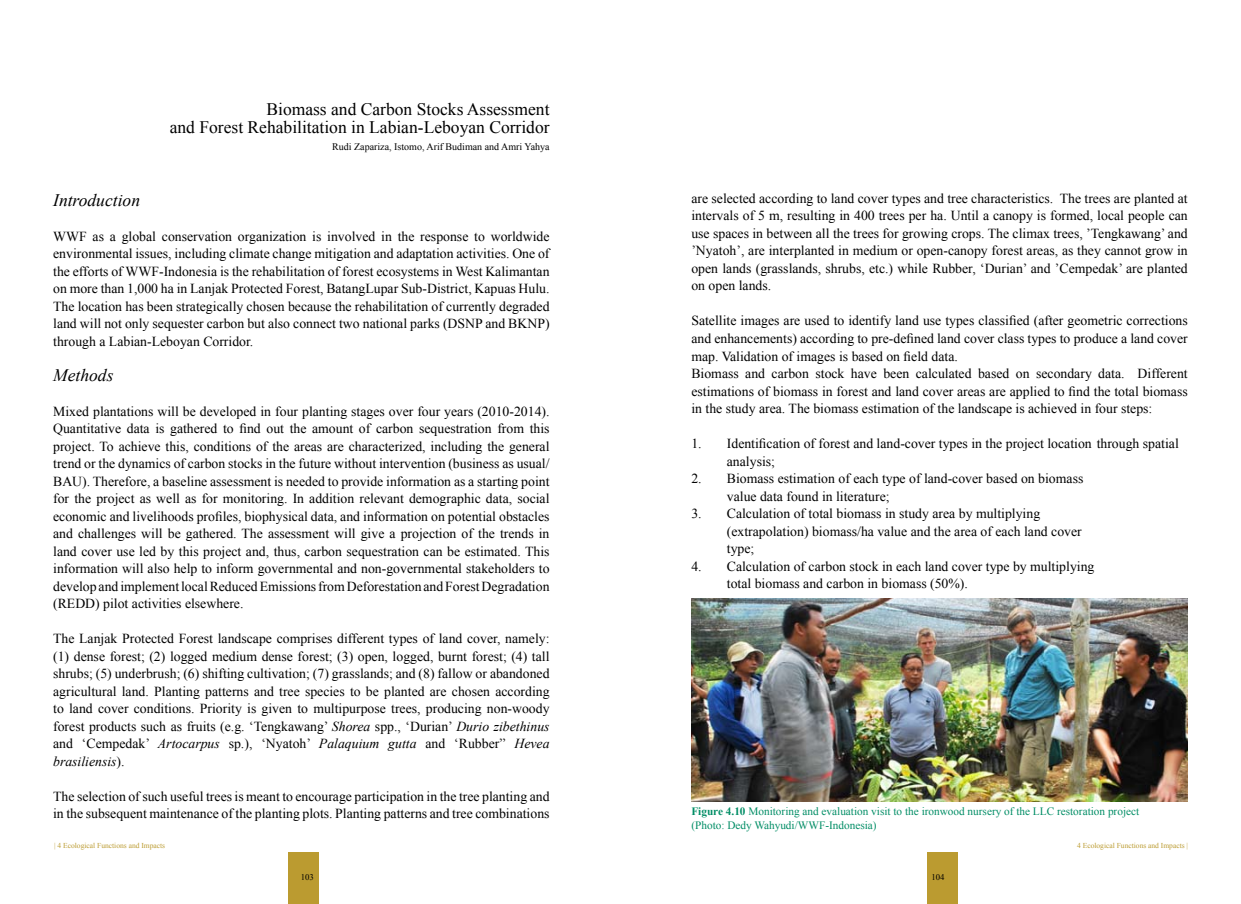
<style>
.page{position:relative;width:1241px;height:904px;background:#fff}
.page>*{position:absolute;margin:0;border:0;box-sizing:border-box;transform-origin:0 0}
.t1{font:17.5px/17.5px "Times New Roman";color:#000;text-align:right}
.t2{font:italic 17.5px "Times New Roman";color:#000}
.t3{font:13.75px/17.5px "Times New Roman";color:#000}
.t4{font:11.25px/13.5px "Times New Roman";color:#008d65}
.t5{font:10px "Times New Roman";color:#000}
.t6{font:8.75px "Times New Roman";color:#000}
.t7{font:7.5px "Times New Roman";color:#bb9b30}
.s1{font-style:italic}
.s2{font-weight:700}
</style>
<div class="page">
<div style="left:288px;top:852px;width:30px;height:52px;background:#bb9b30"></div>
<div style="left:926px;top:852px;width:31px;height:52px;background:#bb9b30"></div>
<img style="left:691px;top:598px;width:496px;height:204px">
<p class="t1" style="left:170px;top:101px;width:381px">Biomass and Carbon Stocks Assessment<br>and Forest Rehabilitation in Labian-Leboyan Corridor</p>
<p class="t5" style="left:332px;top:140px;width:219px">Rudi Zapariza, Istomo, Arif Budiman and Amri Yahya</p>
<p class="t2" style="left:53px;top:188px;width:88px">Introduction</p>
<p class="t3" style="left:53px;top:227px;width:498px;text-align:justify">WWF as a global conservation organization is involved in the response to worldwide environmental issues, including climate change mitigation and adaptation activities. One of the efforts of WWF-Indonesia is the rehabilitation of forest ecosystems in West Kalimantan on more than 1,000 ha in Lanjak Protected Forest, BatangLupar Sub-District, Kapuas Hulu.<br>The location has been strategically chosen because the rehabilitation of currently degraded land will not only sequester carbon but also connect two national parks (DSNP and BKNP) through a Labian-Leboyan Corridor.</p>
<p class="t2" style="left:53px;top:363px;width:62px">Methods</p>
<p class="t3" style="left:53px;top:402px;width:498px;text-align:justify">Mixed plantations will be developed in four planting stages over four years (2010-2014).<br>Quantitative data is gathered to find out the amount of carbon sequestration from this project. To achieve this, conditions of the areas are characterized, including the general trend or the dynamics of carbon stocks in the future without intervention (business as usual/ BAU). Therefore, a baseline assessment is needed to provide information as a starting point for the project as well as for monitoring. In addition relevant demographic data, social economic and livelihoods profiles, biophysical data, and information on potential obstacles and challenges will be gathered. The assessment will give a projection of the trends in land cover use led by this project and, thus, carbon sequestration can be estimated. This information will also help to inform governmental and non-governmental stakeholders to develop and implement local Reduced Emissions from Deforestation and Forest Degradation (REDD) pilot activities elsewhere.</p>
<p class="t3" style="left:53px;top:629px;width:498px;text-align:justify">The Lanjak Protected Forest landscape comprises different types of land cover, namely: (1) dense forest; (2) logged medium dense forest; (3) open, logged, burnt forest; (4) tall shrubs; (5) underbrush; (6) shifting cultivation; (7) grasslands; and (8) fallow or abandoned agricultural land. Planting patterns and tree species to be planted are chosen according to land cover conditions. Priority is given to multipurpose trees, producing non-woody forest products such as fruits (e.g. ‘Tengkawang’ <span class="s1">Shorea</span> spp., ‘Durian’ <span class="s1">Durio zibethinus </span>and ‘Cempedak’ <span class="s1">Artocarpus</span> sp.), ‘Nyatoh’ <span class="s1">Palaquium gutta</span> and ‘Rubber” <span class="s1">Hevea brasiliensis</span>).</p>
<p class="t3" style="left:53px;top:787px;width:498px">The selection of such useful trees is meant to encourage participation in the tree planting and in the subsequent maintenance of the planting plots. Planting patterns and tree combinations</p>
<p class="t3" style="left:691px;top:189px;width:498px;text-align:justify">are selected according to land cover types and tree characteristics. The trees are planted at intervals of 5 m, resulting in 400 trees per ha. Until a canopy is formed, local people can use spaces in between all the trees for growing crops. The climax trees, ’Tengkawang’ and ’Nyatoh’, are interplanted in medium or open-canopy forest areas, as they cannot grow in open lands (grasslands, shrubs, etc.) while Rubber, ‘Durian’ and ’Cempedak’ are planted on open lands.</p>
<p class="t3" style="left:691px;top:312px;width:498px">Satellite images are used to identify land use types classified (after geometric corrections and enhancements) according to pre-defined land cover class types to produce a land cover map. Validation of images is based on field data.<br>Biomass and carbon stock have been calculated based on secondary data. Different estimations of biomass in forest and land cover areas are applied to find the total biomass in the study area. The biomass estimation of the landscape is achieved in four steps:</p>
<p class="t3" style="left:726px;top:434px;width:453px;text-indent:-35px">1. Identification of forest and land-cover types in the project location through spatial analysis;</p>
<p class="t3" style="left:726px;top:469px;width:358px;text-indent:-35px">2. Biomass estimation of each type of land-cover based on biomass value data found in literature;</p>
<p class="t3" style="left:726px;top:504px;width:356px;text-indent:-35px">3. Calculation of total biomass in study area by multiplying (extrapolation) biomass/ha value and the area of each land cover type;</p>
<p class="t3" style="left:726px;top:557px;width:369px;text-indent:-35px">4. Calculation of carbon stock in each land cover type by multiplying total biomass and carbon in biomass (50%).</p>
<p class="t4" style="left:691px;top:804px;width:449px"><span class="s2">Figure 4.10</span> Monitoring and evaluation visit to the ironwood nursery of the LLC restoration project (Photo: Dedy Wahyudi/WWF-Indonesia)</p>
<p class="t7" style="left:54px;top:840px;width:112px">| 4 Ecological Functions and Impacts</p>
<p class="t7" style="left:1076px;top:840px;width:112px">4 Ecological Functions and Impacts |</p>
<p class="t6" style="left:301px;top:871px;width:15px">103</p>
<p class="t6" style="left:931px;top:871px;width:15px">104</p>
</div>
